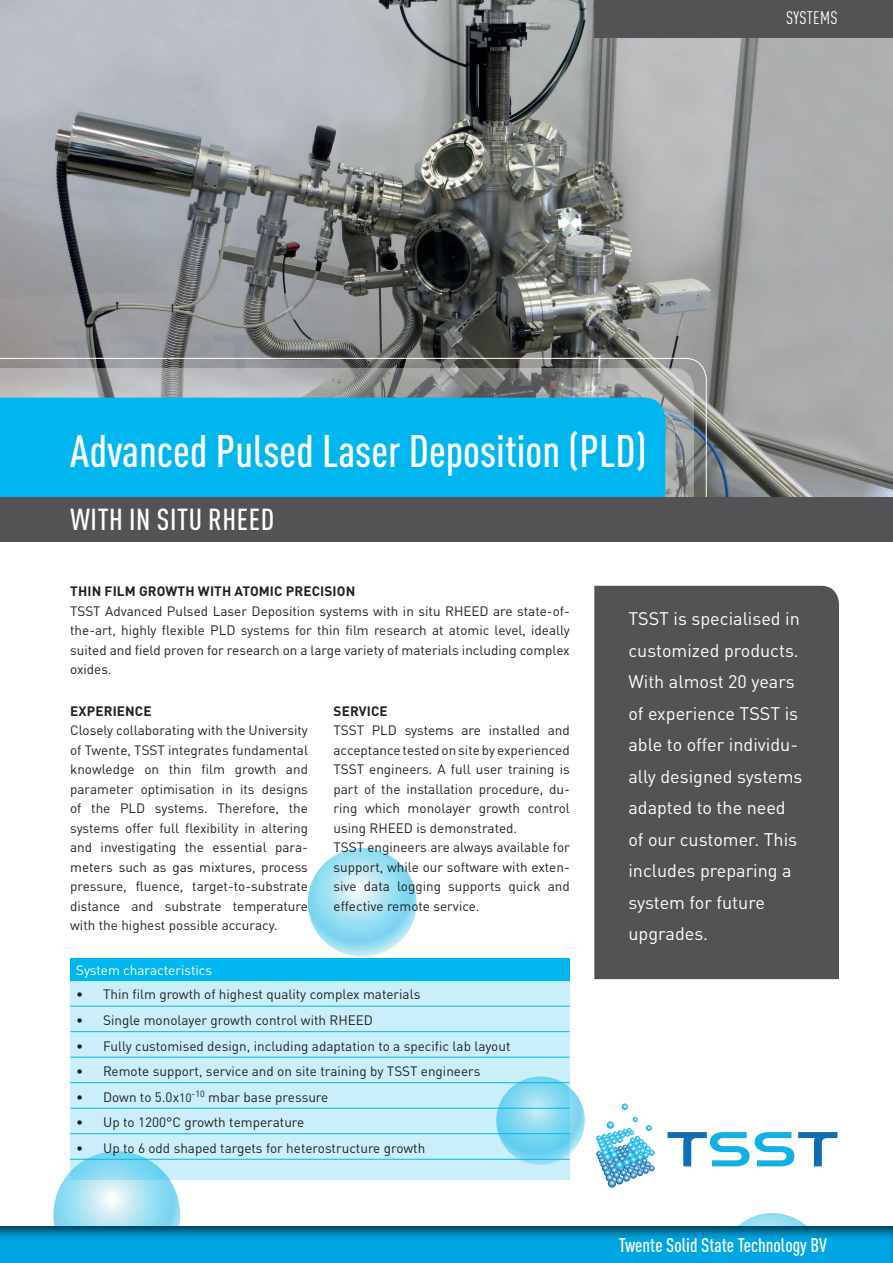
<style>
.page{position:relative;width:893px;height:1263px;background:#fff}
.page>*{position:absolute;margin:0;border:0;box-sizing:border-box;transform-origin:0 0}
.t1{font:500 condensed 45px "DIN Pro";color:#fff}
.t2{font:500 condensed 30px "DIN Pro";letter-spacing:.02em;color:#fff}
.t3{font:500 condensed 19.5px "DIN Pro";color:#fff}
.t4{font:18px/31.5px "DIN Pro";color:#fff}
.t5{font:condensed 18px "DIN Pro";letter-spacing:.02em;color:#fff}
.t6{font:13.5px/19.5px "DIN Pro";color:#231f20;text-align:justify}
.t7{font:700 13.5px "DIN Pro";letter-spacing:.01em;color:#231f20}
.t8{font:13.5px "DIN Pro";color:#fff}
.s1{font-size:12px}
</style>
<div class="page">
<svg style="left:570px;top:1088px;width:15px;height:66px"></svg>
<svg style="left:741px;top:1213px;width:63px;height:11px"></svg>
<svg style="left:307px;top:848px;width:110px;height:109px"></svg>
<svg style="left:53px;top:1172px;width:128px;height:52px"></svg>
<svg style="left:70px;top:981px;width:500px;height:199px;fill:#caeffb"></svg>
<img style="left:0;top:0;width:893px;height:497px">
<svg style="left:0;top:358px;width:707px;height:139px"></svg>
<div style="left:594px;top:0;width:299px;height:37px;background:#535355"></div>
<div style="left:0;top:1224px;width:893px;height:39px;background:#231f20;opacity:.75"></div>
<svg style="left:0;top:368px;width:694px;height:129px"></svg>
<div style="left:0;top:398px;width:665px;height:99px;background:#00b6ef"></div>
<div style="left:0;top:497px;width:893px;height:45px;background:#535355"></div>
<svg style="left:621px;top:1103px;width:7px;height:7px"></svg>
<svg style="left:596px;top:1117px;width:59px;height:71px"></svg>
<svg style="left:667px;top:1132px;width:82px;height:34px"></svg>
<svg style="left:755px;top:1132px;width:82px;height:34px"></svg>
<div style="left:594px;top:586px;width:245px;height:393px;background:#535355"></div>
<div style="left:70px;top:958px;width:500px;height:23px;background:#00b6ef"></div>
<hr style="left:70px;top:1006px;width:500px;height:1px;background:#00b6ef">
<hr style="left:70px;top:1031px;width:500px;height:1px;background:#00b6ef">
<hr style="left:70px;top:1057px;width:500px;height:1px;background:#00b6ef">
<hr style="left:70px;top:1082px;width:500px;height:1px;background:#00b6ef">
<hr style="left:70px;top:1108px;width:500px;height:1px;background:#00b6ef">
<hr style="left:70px;top:1133px;width:500px;height:1px;background:#00b6ef">
<hr style="left:70px;top:1159px;width:500px;height:1px;background:#00b6ef">
<h3 class="t5" style="left:786px;top:5px;width:53px">SYSTEMS</h3>
<h1 class="t1" style="left:70px;top:418px;width:578px">Advanced Pulsed Laser Deposition (PLD)</h1>
<h2 class="t2" style="left:70px;top:497px;width:205px">WITH IN SITU RHEED</h2>
<p class="t7" style="left:70px;top:580px;width:287px">THIN FILM GROWTH WITH ATOMIC PRECISION</p>
<p class="t6" style="left:70px;top:600px;width:501px">TSST Advanced Pulsed Laser Deposition systems with in situ RHEED are state-of&shy;the-art, highly flexible PLD systems for thin film research at atomic level, ideally suited and field proven for research on a large variety of materials including complex oxides.</p>
<h3 class="t4" style="left:628px;top:601px;width:176px">TSST is specialised in customized products.<br>With almost 20 years of experience TSST is able to offer individu&shy;ally designed systems adapted to the need of our customer. This includes preparing a system for future upgrades.</h3>
<p class="t7" style="left:334px;top:700px;width:56px">SERVICE</p>
<p class="t6" style="left:334px;top:719px;width:238px;text-align:left">TSST PLD systems are installed and acceptance tested on site by experienced TSST engineers. A full user training is part of the installation procedure, du&shy;ring which monolayer growth control using RHEED is demonstrated.<br>TSST engineers are always available for support, while our software with exten&shy;sive data logging supports quick and effective remote service.</p>
<p class="t7" style="left:70px;top:700px;width:83px">EXPERIENCE</p>
<p class="t6" style="left:70px;top:719px;width:239px">Closely collaborating with the University of Twente, TSST integrates fundamental knowledge on thin film growth and parameter optimisation in its designs of the PLD systems. Therefore, the systems offer full flexibility in altering and investigating the essential para&shy;meters such as gas mixtures, process pressure, fluence, target-to-substrate distance and substrate temperature with the highest possible accuracy.</p>
<p class="t8" style="left:76px;top:959px;width:137px">System characteristics</p>
<p class="t6" style="left:76px;top:983px;width:346px">• Thin film growth of highest quality complex materials</p>
<p class="t6" style="left:76px;top:1009px;width:298px">• Single monolayer growth control with RHEED</p>
<p class="t6" style="left:76px;top:1034px;width:436px">• Fully customised design, including adaptation to a specific lab layout</p>
<p class="t6" style="left:76px;top:1060px;width:406px">• Remote support, service and on site training by TSST engineers</p>
<p class="t6" style="left:76px;top:1085px;width:254px">• Down to 5.0x<span class="s1">10</span><sup>-10</sup> mbar base pressure</p>
<p class="t6" style="left:76px;top:1111px;width:230px">• Up to 1200°C growth temperature</p>
<p class="t6" style="left:76px;top:1136px;width:351px">• Up to 6 odd shaped targets for heterostructure growth</p>
<h3 class="t3" style="left:619px;top:1231px;width:210px">Twente Solid State Technology BV</h3>
</div>
